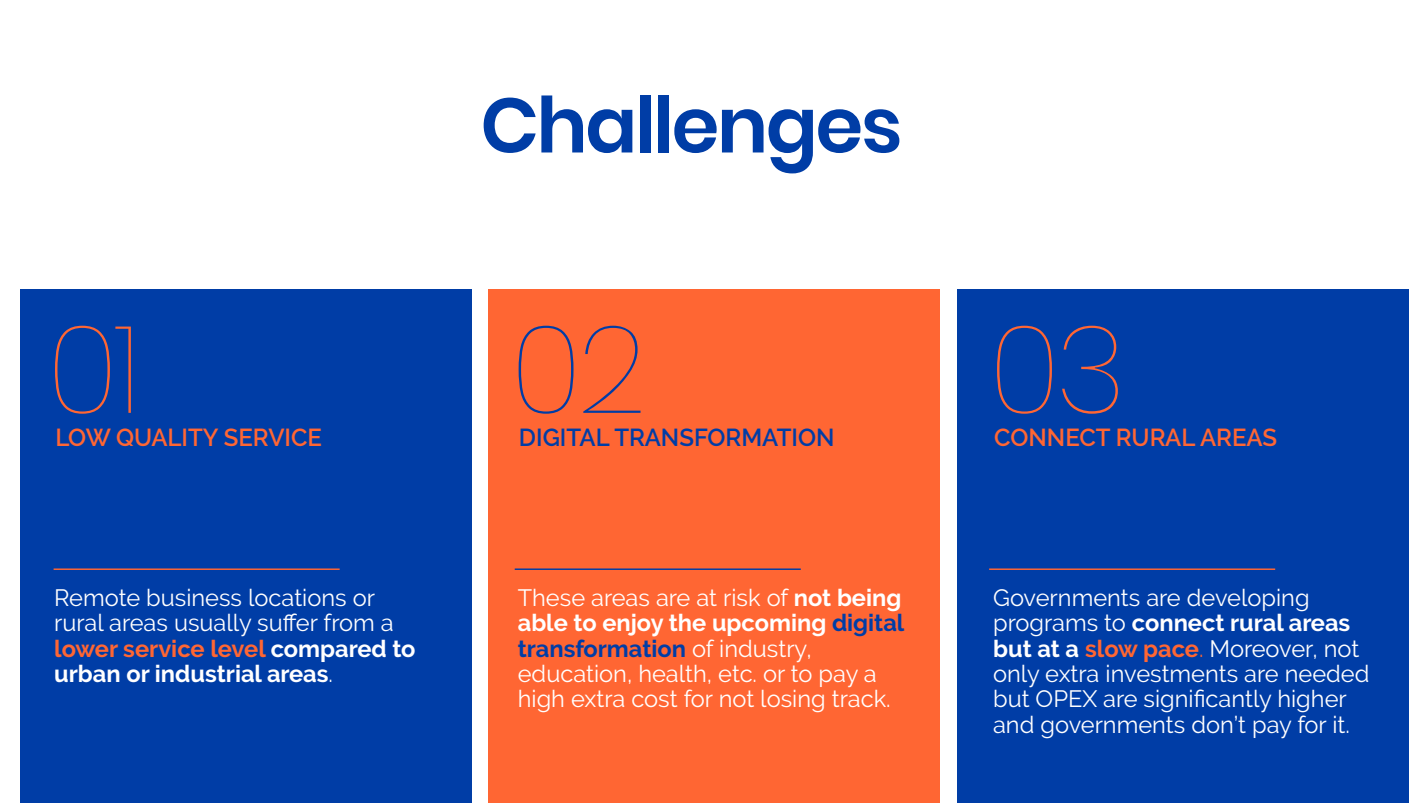
<style>
.page{position:relative;width:1428px;height:803px;background:#fff}
.page>*{position:absolute;margin:0;border:0;box-sizing:border-box;transform-origin:0 0}
.t1{font:100 122.5px "Poppins";color:#f63}
.t2{font:100 122.5px "Poppins";color:#003da6}
.t3{font:600 77px "Poppins";letter-spacing:-.03em;color:#003da6}
.t4{font:600 24.5px "Raleway";color:#f63}
.t5{font:600 24.5px "Raleway";color:#003da6}
.t6{font:23.62px/25.3px "Raleway";color:#fff}
.s1{font-weight:700;color:#f63}
.s2{font-weight:700}
.s3{font-weight:700;color:#003da6}
.s4{color:#f63}
</style>
<div class="page">
<div style="left:20px;top:289px;width:452px;height:514px;background:#003da6"></div>
<div style="left:488px;top:289px;width:452px;height:514px;background:#f63"></div>
<div style="left:957px;top:289px;width:451px;height:514px;background:#003da6"></div>
<hr style="left:515px;top:568px;width:286px;height:2px;background:#003da6">
<hr style="left:54px;top:568px;width:286px;height:2px;background:#f63">
<hr style="left:989px;top:568px;width:286px;height:2px;background:#f63">
<h1 class="t1" style="left:46px;top:299px;width:96px">01</h1>
<p class="t4" style="left:55px;top:423px;width:268px">LOW QUALITY SERVICE</p>
<p class="t6" style="left:54px;top:585px;width:363px">Remote business locations or rural areas usually suffer from a <span class="s1">lower service level</span> <span class="s2">compared to urban or industrial areas</span>.</p>
<h2 class="t3" style="left:480px;top:81px;width:424px">Challenges</h2>
<h1 class="t2" style="left:510px;top:299px;width:138px">02</h1>
<p class="t5" style="left:519px;top:423px;width:317px">DIGITAL TRANSFORMATION</p>
<p class="t6" style="left:518px;top:585px;width:388px">These areas are at risk of <span class="s2">not being able to enjoy the upcoming</span> <span class="s3">digital transformation</span> of industry, education, health, etc. or to pay a high extra cost for not losing track.</p>
<h1 class="t1" style="left:988px;top:299px;width:139px">03</h1>
<p class="t4" style="left:994px;top:423px;width:284px">CONNECT RURAL AREAS</p>
<p class="t6" style="left:993px;top:585px;width:378px">Governments are developing programs to <span class="s2">connect rural areas but at a</span> <span class="s1">slow pace</span><span class="s4">.</span> Moreover, not only extra investments are needed but OPEX are significantly higher and governments don’t pay for it.</p>
</div>
